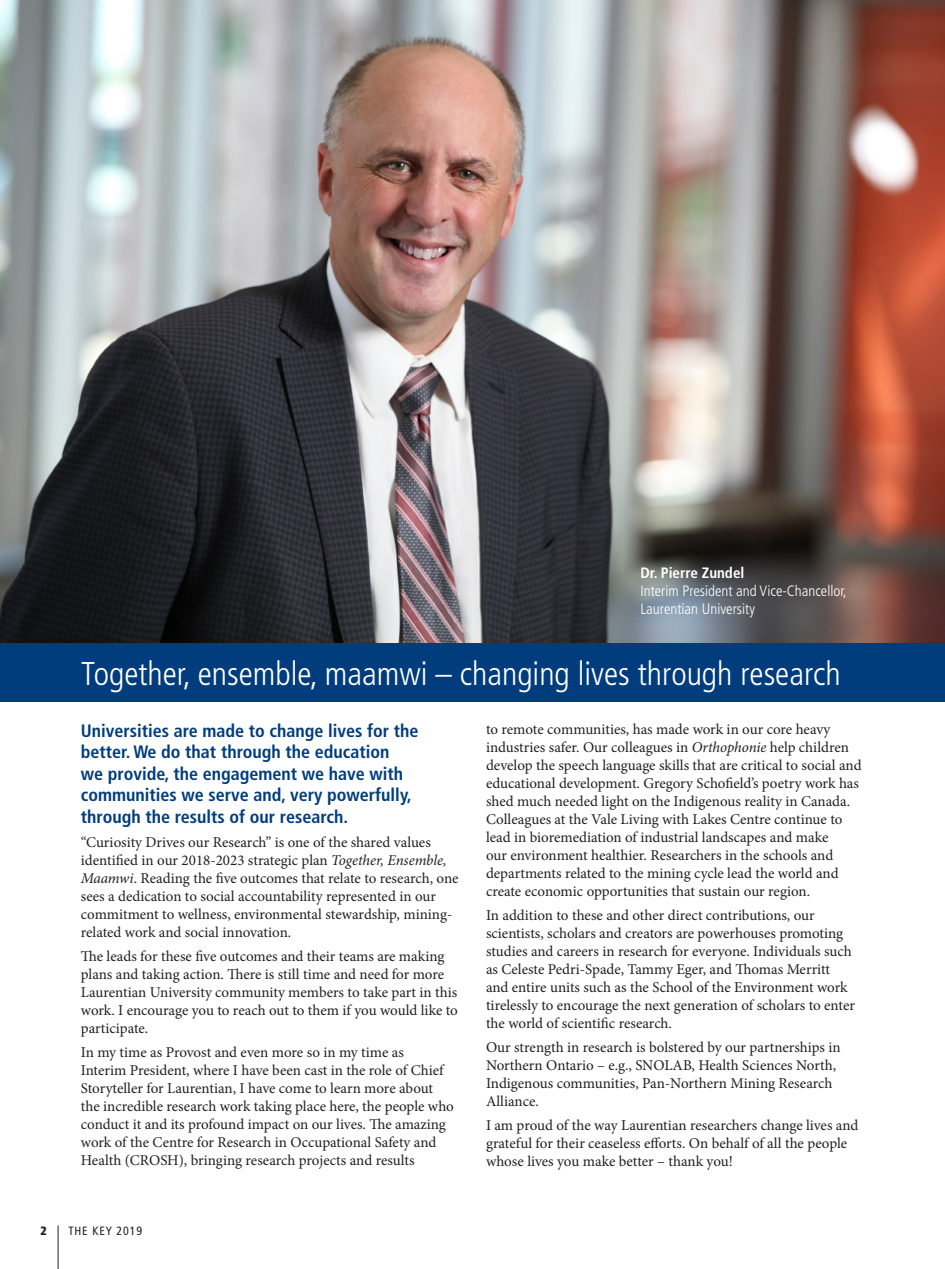
<style>
.page{position:relative;width:945px;height:1269px;background:#fff}
.page>*{position:absolute;margin:0;border:0;box-sizing:border-box;transform-origin:0 0}
.Body_1{font:300 condensed 33px "Frutiger LT Std";color:#fff}
.Body_1-2{font:700 condensed 18px/21.6px "Frutiger LT Std";color:#013d7d}
.Body_1-3{font:15px/18px "Minion Pro";color:#231f20}
.Body_1-4{font:300 condensed 15px/18px "Frutiger LT Std";color:#fff}
.Body_1-5{font:700 condensed 15px "Frutiger LT Std";color:#fff}
.t1{font:condensed 12px "Frutiger LT Std";letter-spacing:.07em;color:#231f20}
.t2{font:900 condensed 12px "Frutiger LT Std";color:#231f20}
.s1{font-style:italic}
</style>
<div class="page">
<hr style="left:58px;top:1225px;width:1px;height:44px;background:#231f20">
<img style="left:0;top:0;width:945px;height:643px">
<div style="left:0;top:643px;width:945px;height:58px;background:#013d7d"></div>
<p class="Body_1-5" style="left:640px;top:564px;width:105px">Dr. Pierre Zundel</p>
<p class="Body_1-4" style="left:640px;top:582px;width:208px">Interim President and Vice-Chancellor,<br>Laurentian University</p>
<p class="Body_1" style="left:81px;top:654px;width:761px">Together, ensemble, maamwi – changing lives through research</p>
<p class="Body_1-2" style="left:81px;top:720px;width:339px">Universities are made to change lives for the better. We do that through the education<br>we provide, the engagement we have with communities we serve and, very powerfully, through the results of our research.</p>
<p class="Body_1-3" style="left:81px;top:833px;width:379px">“Curiosity Drives our Research” is one of the shared values identified in our 2018-2023 strategic plan <span class="s1">Together, Ensemble, Maamwi</span>. Reading the five outcomes that relate to research, one sees a dedication to social accountability represented in our commitment to wellness, environmental stewardship, mining&shy;related work and social innovation.</p>
<p class="Body_1-3" style="left:81px;top:947px;width:379px">The leads for these five outcomes and their teams are making plans and taking action. There is still time and need for more Laurentian University community members to take part in this work. I encourage you to reach out to them if you would like to participate.</p>
<p class="Body_1-3" style="left:81px;top:1043px;width:375px">In my time as Provost and even more so in my time as<br>Interim President, where I have been cast in the role of Chief Storyteller for Laurentian, I have come to learn more about the incredible research work taking place here, the people who conduct it and its profound impact on our lives. The amazing work of the Centre for Research in Occupational Safety and Health (CROSH), bringing research projects and results</p>
<p class="t2" style="left:40px;top:1223px;width:8px">2</p>
<p class="t1" style="left:68px;top:1223px;width:75px">THE KEY 2019</p>
<p class="Body_1-3" style="left:486px;top:720px;width:377px">to remote communities, has made work in our core heavy industries safer. Our colleagues in <span class="s1">Orthophonie</span> help children develop the speech language skills that are critical to social and educational development. Gregory Schofield’s poetry work has shed much needed light on the Indigenous reality in Canada.<br>Colleagues at the Vale Living with Lakes Centre continue to lead in bioremediation of industrial landscapes and make<br>our environment healthier. Researchers in the schools and departments related to the mining cycle lead the world and create economic opportunities that sustain our region.</p>
<p class="Body_1-3" style="left:486px;top:906px;width:370px">In addition to these and other direct contributions, our scientists, scholars and creators are powerhouses promoting studies and careers in research for everyone. Individuals such as Celeste Pedri-Spade, Tammy Eger, and Thomas Merritt and entire units such as the School of the Environment work tirelessly to encourage the next generation of scholars to enter the world of scientific research.</p>
<p class="Body_1-3" style="left:486px;top:1038px;width:356px">Our strength in research is bolstered by our partnerships in Northern Ontario – e.g., SNOLAB, Health Sciences North, Indigenous communities, Pan-Northern Mining Research Alliance.</p>
<p class="Body_1-3" style="left:486px;top:1116px;width:374px">I am proud of the way Laurentian researchers change lives and grateful for their ceaseless efforts. On behalf of all the people whose lives you make better – thank you!</p>
</div>
